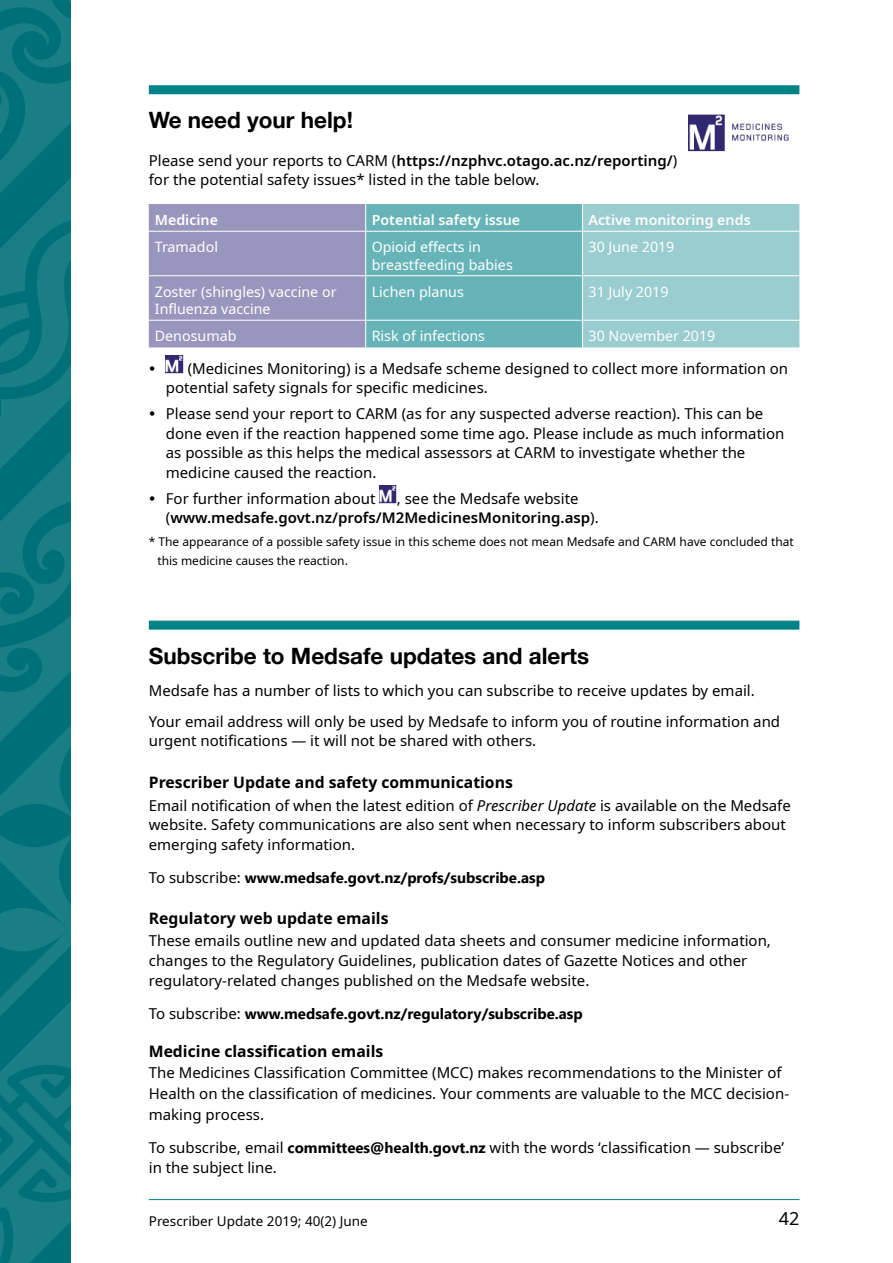
<style>
.page{position:relative;width:893px;height:1263px;background:#fff}
.page>*{position:absolute;margin:0;border:0;box-sizing:border-box;transform-origin:0 0}
.Body_text{font:700 22.5px "Helvetica Neue";color:#000}
.Main_Heading{font:700 22.5px "Helvetica Neue";color:#000}
.t1{font:18px "Noto Sans";color:#000}
.Body_text-2{font:700 15.75px "Noto Sans";color:#000}
.Body_text-3{font:15px/19.5px "Noto Sans";color:#000}
.Body_text-4{font:700 15px "Segoe UI";color:#000}
.t2{font:600 15px/19.5px "Noto Sans";color:#000}
.Table_text{font:14.25px/17.2px "Noto Sans";color:#fff}
.Table_text-2{font:600 14.25px "Noto Sans";color:#fff}
.t3{font:13.5px "Noto Sans";color:#000}
.Body_text-5{font:12px/19.5px "Noto Sans";color:#000}
.s1{font-weight:600}
.s2{font-weight:400}
.s3{font-style:italic}
.s4{font-family:"Noto Sans";font-weight:400}
.s5{font-family:"Segoe UI";font-weight:700}
</style>
<div class="page">
<hr style="left:149px;top:1199px;width:650px;height:1px;background:#008287">
<svg style="left:0;top:1162px;width:70px;height:101px;background:#107880"></svg>
<svg style="left:0;top:1133px;width:70px;height:29px;background:#0e777f"></svg>
<svg style="left:0;top:0;width:70px;height:1133px;background:#0d777e"></svg>
<div style="left:149px;top:85px;width:650px;height:9px;background:#008287"></div>
<div style="left:149px;top:621px;width:650px;height:9px;background:#008287"></div>
<svg style="left:149px;top:204px;width:650px;height:143px;background:#89b2c1"></svg>
<hr style="left:149px;top:275px;width:217px;height:1px;background:#fff">
<hr style="left:366px;top:275px;width:217px;height:1px;background:#fff">
<hr style="left:365px;top:276px;width:1px;height:44px;background:#fff">
<hr style="left:583px;top:275px;width:216px;height:1px;background:#fff">
<hr style="left:582px;top:276px;width:1px;height:44px;background:#fff">
<hr style="left:149px;top:320px;width:217px;height:1px;background:#fff">
<hr style="left:366px;top:320px;width:217px;height:1px;background:#fff">
<hr style="left:583px;top:320px;width:216px;height:1px;background:#fff">
<img style="left:166px;top:356px;width:18px;height:18px">
<img style="left:379px;top:485px;width:18px;height:18px">
<img style="left:688px;top:114px;width:101px;height:38px">
<p class="Main_Heading" style="left:149px;top:103px;width:206px">We need your help!</p>
<p class="Body_text-3" style="left:149px;top:151px;width:530px">Please send your reports to CARM (<span class="s1">https://nzphvc.otago.ac.nz/reporting/</span>) for the potential safety issues* listed in the table below.</p>
<p class="Table_text-2" style="left:155px;top:210px;width:65px">Medicine</p>
<p class="Table_text-2" style="left:372px;top:210px;width:150px">Potential safety issue</p>
<p class="Table_text-2" style="left:589px;top:210px;width:164px">Active monitoring ends</p>
<p class="Table_text" style="left:155px;top:239px;width:65px">Tramadol</p>
<p class="Table_text" style="left:372px;top:239px;width:143px">Opioid effects in breastfeeding babies</p>
<p class="Table_text" style="left:589px;top:239px;width:87px">30 June 2019</p>
<p class="Table_text" style="left:155px;top:283px;width:183px">Zoster (shingles) vaccine or<br>Influenza vaccine</p>
<p class="Table_text" style="left:372px;top:283px;width:94px">Lichen planus</p>
<p class="Table_text" style="left:589px;top:283px;width:81px">31 July 2019</p>
<p class="Table_text" style="left:155px;top:328px;width:83px">Denosumab</p>
<p class="Table_text" style="left:372px;top:328px;width:115px">Risk of infections</p>
<p class="Table_text" style="left:589px;top:328px;width:128px">30 November 2019</p>
<p class="Body_text-3" style="left:166px;top:359px;width:624px;text-indent:-17px">• (Medicines Monitoring) is a Medsafe scheme designed to collect more information on potential safety signals for specific medicines.</p>
<p class="Body_text-3" style="left:166px;top:404px;width:620px;text-indent:-17px">• Please send your report to CARM (as for any suspected adverse reaction). This can be done even if the reaction happened some time ago. Please include as much information as possible as this helps the medical assessors at CARM to investigate whether the medicine caused the reaction.</p>
<p class="Body_text-3" style="left:149px;top:489px;width:228px">• For further information about</p>
<p class="t2" style="left:166px;top:489px;width:434px;text-indent:231px"><span class="s2">, see the Medsafe website (</span>www.medsafe.govt.nz/profs/M2MedicinesMonitoring.asp<span class="s2">).</span></p>
<p class="Body_text-5" style="left:157px;top:532px;width:638px;text-indent:-9px">* The appearance of a possible safety issue in this scheme does not mean Medsafe and CARM have concluded that this medicine causes the reaction.</p>
<p class="Body_text" style="left:149px;top:638px;width:442px">Subscribe to Medsafe updates and alerts</p>
<p class="Body_text-3" style="left:149px;top:675px;width:633px;line-height:30.8px">Medsafe has a number of lists to which you can subscribe to receive updates by email.<br>Your email address will only be used by Medsafe to inform you of routine information and</p>
<p class="Body_text-3" style="left:149px;top:731px;width:389px">urgent notifications — it will not be shared with others.</p>
<p class="Body_text-2" style="left:149px;top:772px;width:366px">Prescriber Update and safety communications</p>
<p class="Body_text-3" style="left:149px;top:796px;width:644px">Email notification of when the latest edition of <span class="s3">Prescriber Update</span> is available on the Medsafe website. Safety communications are also sent when necessary to inform subscribers about emerging safety information.</p>
<p class="Body_text-4" style="left:149px;top:864px;width:398px"><span class="s4">To subscribe:</span> www.medsafe.govt.nz/profs/subscribe.asp</p>
<p class="Body_text-2" style="left:149px;top:907px;width:241px">Regulatory web update emails</p>
<p class="Body_text-3" style="left:149px;top:932px;width:624px">These emails outline new and updated data sheets and consumer medicine information, changes to the Regulatory Guidelines, publication dates of Gazette Notices and other regulatory-related changes published on the Medsafe website.</p>
<p class="Body_text-4" style="left:149px;top:1000px;width:436px"><span class="s4">To subscribe:</span> www.medsafe.govt.nz/regulatory/subscribe.asp</p>
<p class="Body_text-2" style="left:149px;top:1040px;width:236px">Medicine classification emails</p>
<p class="Body_text-3" style="left:149px;top:1062px;width:642px;line-height:20.9px">The Medicines Classification Committee (MCC) makes recommendations to the Minister of<br>Health on the classification of medicines. Your comments are valuable to the MCC decision&shy;making process.</p>
<p class="Body_text-3" style="left:149px;top:1138px;width:637px">To subscribe, email <span class="s5">committees@health.govt.nz</span> with the words ‘classification — subscribe’ in the subject line.</p>
<p class="t3" style="left:149px;top:1212px;width:220px">Prescriber Update 2019; 40(2) June</p>
<p class="t1" style="left:779px;top:1206px;width:22px">42</p>
</div>
